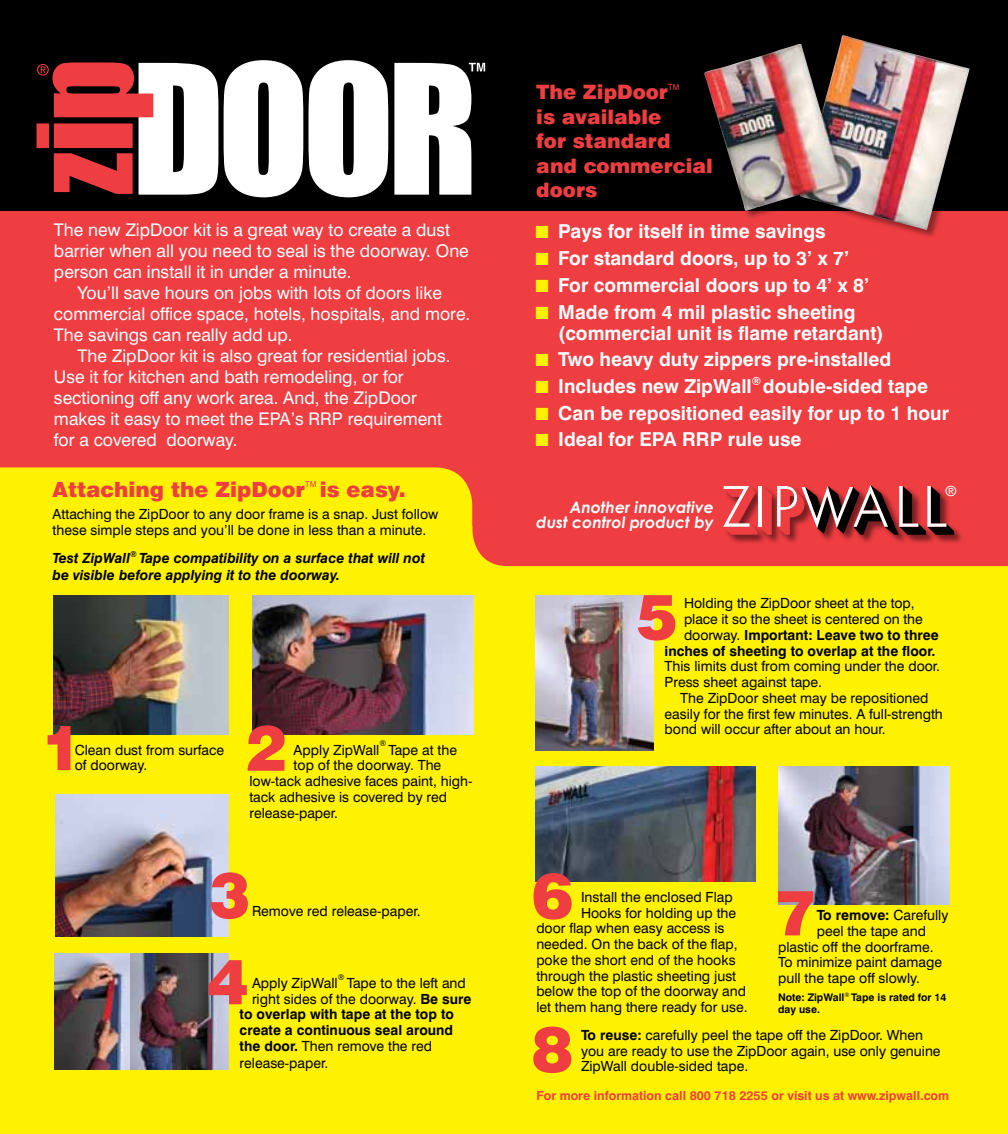
<style>
.page{position:relative;width:1008px;height:1134px;background:#fff}
.page>*{position:absolute;margin:0;border:0;box-sizing:border-box;transform-origin:0 0}
.t1{font:900 63px "Swiss 721 BT";color:#ef3e42}
.t2{font:900 21px "Swiss 721 BT";color:#ef3e42}
.t3{font:900 19.95px/24.5px "Swiss 721 BT";color:#ef3e42}
.t4{font:700 19.25px/21px "Swiss 721 BT";color:#fff}
.t5{font:17.5px "Swiss 721 BT";color:#fff}
.t6{font:italic 700 15.75px/15.8px "Century Gothic";color:#fff;text-align:right}
.t7{font:14px/15.8px "Swiss 721 BT";color:#000}
.t8{font:700 14px "Swiss 721 BT";color:#000}
.t9{font:italic 700 14px/16.8px "Swiss 721 BT";color:#000}
.t10{font:14px "Helvetica";color:#fff}
.t11{font:700 12.6px "Swiss 721 BT";color:#ef3e42}
.t12{font:700 10.5px/12.2px "Swiss 721 BT";color:#000}
.t13{font:8.22px "Swiss 721 BT";color:#ef3e42}
.t14{font:8.22px "Swiss 721 BT";color:#000}
.t15{font:700 8.22px "Swiss 721 BT";color:#000}
.t16{font:8.05px "Swiss 721 BT";color:#ef3e42}
.s1{color:#fff200}
.s2{font-weight:700}
.s3{font-weight:400}
</style>
<div class="page">
<div style="left:0;top:206px;width:1008px;height:319px;background:#ef3e42"></div>
<div style="left:0;top:467px;width:472px;height:667px;background:#fff200"></div>
<div style="left:439px;top:526px;width:569px;height:608px;background:#fff200"></div>
<img style="left:54px;top:595px;width:175px;height:139px">
<img style="left:252px;top:595px;width:221px;height:139px">
<img style="left:56px;top:794px;width:173px;height:143px">
<img style="left:54px;top:954px;width:76px;height:116px">
<img style="left:130px;top:954px;width:99px;height:116px">
<img style="left:536px;top:595px;width:118px;height:155px">
<img style="left:536px;top:767px;width:220px;height:114px">
<img style="left:779px;top:767px;width:170px;height:137px">
<div style="left:0;top:0;width:1008px;height:210px;background:#000"></div>
<svg style="left:224px;top:60px;width:79px;height:137px"></svg>
<svg style="left:309px;top:60px;width:79px;height:137px"></svg>
<svg style="left:37px;top:62px;width:181px;height:133px"></svg>
<svg style="left:394px;top:63px;width:91px;height:132px"></svg>
<div style="left:473px;top:525px;width:535px;height:41px;background:#ef3e42"></div>
<div style="left:723px;top:485px;width:241px;height:60px;background:#000;opacity:.5"></div>
<svg style="left:723px;top:485px;width:231px;height:50px"></svg>
<div style="left:704px;top:35px;width:275px;height:205px;background:#000;opacity:.4"></div>
<img style="left:704px;top:35px;width:266px;height:195px">
<p class="t5" style="left:54px;top:220px;width:398px">The new ZipDoor kit is a great way to create a dust</p>
<p class="t5" style="left:54px;top:241px;width:416px">barrier when all you need to seal is the doorway. One</p>
<p class="t5" style="left:54px;top:262px;width:299px">person can install it in under a minute.</p>
<p class="t5" style="left:78px;top:283px;width:366px">You’ll save hours on jobs with lots of doors like</p>
<p class="t5" style="left:54px;top:304px;width:418px">commercial office space, hotels, hospitals, and more.</p>
<p class="t5" style="left:54px;top:325px;width:240px">The savings can really add up.</p>
<p class="t5" style="left:78px;top:346px;width:374px">The ZipDoor kit is also great for residential jobs.</p>
<p class="t5" style="left:54px;top:367px;width:351px">Use it for kitchen and bath remodeling, or for</p>
<p class="t5" style="left:54px;top:388px;width:364px">sectioning off any work area. And, the ZipDoor</p>
<p class="t5" style="left:54px;top:409px;width:390px">makes it easy to meet the EPA’s RRP requirement</p>
<p class="t5" style="left:54px;top:430px;width:185px">for a covered doorway.</p>
<h3 class="t3" style="left:536px;top:80px;width:133px">The ZipDoor</h3>
<p class="t16" style="left:668px;top:82px;width:13px">TM</p>
<h3 class="t3" style="left:536px;top:104px;width:178px">is available<br>for standard and commercial doors</h3>
<h3 class="t4" style="left:536px;top:221px;width:292px"><span class="s1">■</span> Pays for itself in time savings</h3>
<h3 class="t4" style="left:536px;top:248px;width:315px"><span class="s1">■</span> For standard doors, up to 3’ x 7’</h3>
<h3 class="t4" style="left:536px;top:274px;width:335px"><span class="s1">■</span> For commercial doors up to 4’ x 8’</h3>
<h3 class="t4" style="left:558px;top:301px;width:327px;text-indent:-23px"><span class="s1">■</span> Made from 4 mil plastic sheeting (commercial unit is flame retardant)</h3>
<h3 class="t4" style="left:536px;top:349px;width:357px"><span class="s1">■</span> Two heavy duty zippers pre-installed</h3>
<h3 class="t4" style="left:536px;top:375px;width:394px"><span class="s1">■</span> Includes new ZipWall<sup>®</sup> double-sided tape</h3>
<h3 class="t4" style="left:536px;top:402px;width:415px"><span class="s1">■</span> Can be repositioned easily for up to 1 hour</h3>
<h3 class="t4" style="left:536px;top:429px;width:268px"><span class="s1">■</span> Ideal for EPA RRP rule use</h3>
<h2 class="t2" style="left:53px;top:476px;width:254px">Attaching the ZipDoor</h2>
<p class="t13" style="left:305px;top:479px;width:13px">TM</p>
<h2 class="t2" style="left:320px;top:476px;width:88px">is easy.</h2>
<p class="t7" style="left:53px;top:506px;width:387px">Attaching the ZipDoor to any door frame is a snap. Just follow these simple steps and you’ll be done in less than a minute.</p>
<p class="t6" style="left:536px;top:499px;width:179px">Another innovative dust control product by</p>
<p class="t9" style="left:53px;top:549px;width:79px">Test ZipWall</p>
<p class="t15" style="left:130px;top:549px;width:8px">®</p>
<p class="t9" style="left:53px;top:549px;width:374px;text-indent:87px">Tape compatibility on a surface that will not be visible before applying it to the doorway.</p>
<p class="t10" style="left:946px;top:483px;width:12px">®</p>
<h1 class="t1" style="left:41px;top:709px;width:43px">1</h1>
<p class="t7" style="left:75px;top:742px;width:151px">Clean dust from surface</p>
<p class="t7" style="left:75px;top:757px;width:74px">of doorway.</p>
<h1 class="t1" style="left:246px;top:710px;width:43px">2</h1>
<p class="t14" style="left:379px;top:739px;width:8px">®</p>
<p class="t7" style="left:388px;top:742px;width:70px">Tape at the</p>
<p class="t7" style="left:294px;top:757px;width:149px">top of the doorway. The</p>
<p class="t7" style="left:249px;top:773px;width:225px">low-tack adhesive faces paint, high-</p>
<p class="t7" style="left:249px;top:789px;width:199px">tack adhesive is covered by red</p>
<p class="t7" style="left:249px;top:805px;width:90px">release-paper.</p>
<p class="t7" style="left:294px;top:742px;width:87px">Apply ZipWall</p>
<h1 class="t1" style="left:209px;top:857px;width:43px">3</h1>
<p class="t7" style="left:252px;top:903px;width:170px">Remove red release-paper.</p>
<h1 class="t1" style="left:207px;top:943px;width:43px">4</h1>
<p class="t14" style="left:338px;top:972px;width:8px">®</p>
<p class="t7" style="left:347px;top:975px;width:121px">Tape to the left and</p>
<p class="t7" style="left:252px;top:991px;width:221px">right sides of the doorway. <span class="s2">Be sure</span></p>
<p class="t8" style="left:240px;top:1006px;width:216px">to overlap with tape at the top to</p>
<p class="t8" style="left:240px;top:1022px;width:215px">create a continuous seal around</p>
<p class="t7" style="left:240px;top:1038px;width:194px"><span class="s2">the door.</span> Then remove the red</p>
<p class="t7" style="left:240px;top:1055px;width:90px">release-paper.</p>
<p class="t7" style="left:252px;top:975px;width:87px">Apply ZipWall</p>
<h1 class="t1" style="left:636px;top:578px;width:43px">5</h1>
<p class="t7" style="left:684px;top:595px;width:232px">Holding the ZipDoor sheet at the top,</p>
<p class="t7" style="left:684px;top:611px;width:240px">place it so the sheet is centered on the</p>
<p class="t8" style="left:684px;top:626px;width:256px"><span class="s3">doorway.</span> Important: Leave two to three</p>
<p class="t8" style="left:665px;top:642px;width:272px">inches of sheeting to overlap at the floor.</p>
<p class="t7" style="left:665px;top:658px;width:277px">This limits dust from coming under the door.<br>Press sheet against tape.</p>
<p class="t7" style="left:665px;top:690px;width:280px;text-indent:16px">The ZipDoor sheet may be repositioned easily for the first few minutes. A full-strength bond will occur after about an hour.</p>
<h1 class="t1" style="left:532px;top:858px;width:43px">6</h1>
<h1 class="t1" style="left:775px;top:875px;width:43px">7</h1>
<p class="t7" style="left:581px;top:889px;width:153px">Install the enclosed Flap</p>
<p class="t7" style="left:581px;top:905px;width:157px">Hooks for holding up the</p>
<p class="t7" style="left:536px;top:920px;width:190px">door flap when easy access is</p>
<p class="t7" style="left:536px;top:936px;width:203px">needed. On the back of the flap,</p>
<p class="t7" style="left:536px;top:952px;width:201px">poke the short end of the hooks</p>
<p class="t7" style="left:536px;top:968px;width:201px">through the plastic sheeting just</p>
<p class="t7" style="left:536px;top:983px;width:211px">below the top of the doorway and</p>
<p class="t7" style="left:536px;top:999px;width:213px">let them hang there ready for use.</p>
<p class="t7" style="left:581px;top:1027px;width:361px"><span class="s2">To reuse:</span> carefully peel the tape off the ZipDoor. When you are ready to use the ZipDoor again, use only genuine<br>ZipWall double-sided tape.</p>
<p class="t8" style="left:817px;top:907px;width:133px">To remove: <span class="s3">Carefully</span></p>
<p class="t7" style="left:817px;top:923px;width:111px">peel the tape and</p>
<p class="t7" style="left:778px;top:939px;width:157px">plastic off the doorframe.</p>
<p class="t7" style="left:778px;top:955px;width:166px">To minimize paint damage</p>
<p class="t7" style="left:778px;top:970px;width:144px">pull the tape off slowly.</p>
<p class="t12" style="left:778px;top:991px;width:170px">Note: ZipWall<sup>®</sup> Tape is rated for 14 day use.</p>
<h1 class="t1" style="left:532px;top:1011px;width:43px">8</h1>
<p class="t11" style="left:537px;top:1088px;width:414px">For more information call 800 718 2255 or visit us at www.zipwall.com</p>
</div>
